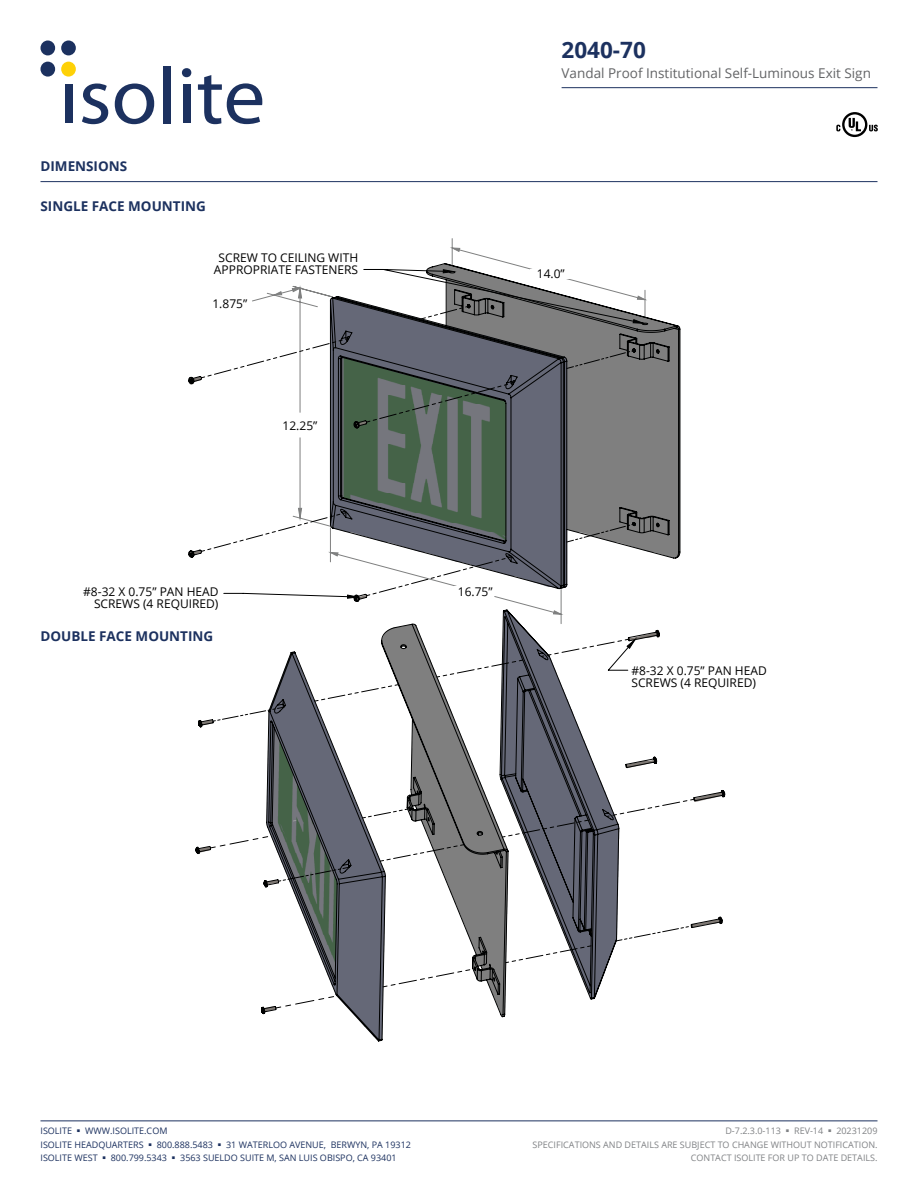
<style>
.page{position:relative;width:918px;height:1188px;background:#fff}
.page>*{position:absolute;margin:0;border:0;box-sizing:border-box;transform-origin:0 0}
.t1{font:700 22.5px "Open Sans";color:#1c315f}
.t2{font:700 13.5px "Open Sans";color:#1c315f}
.t3{font:13.5px "Open Sans";color:#636466}
.t4{font:12px/12px "Open Sans";color:#000;text-align:right}
.t5{font:9px/13.5px "Open Sans";color:#1c315f}
.t6{font:9px/13.5px "Open Sans";color:#808285;text-align:right}
</style>
<div class="page">
<hr style="left:562px;top:87px;width:316px;height:1px;background:#1c315f">
<hr style="left:40px;top:1120px;width:838px;height:1px;background:#1c315f">
<div style="left:65px;top:84px;width:7px;height:39px;background:#1c315f"></div>
<svg style="left:82px;top:84px;width:26px;height:40px"></svg>
<svg style="left:115px;top:84px;width:39px;height:40px"></svg>
<div style="left:163px;top:66px;width:8px;height:57px;background:#1c315f"></div>
<div style="left:182px;top:68px;width:9px;height:9px;background:#1c315f;border-radius:50%"></div>
<div style="left:183px;top:84px;width:7px;height:39px;background:#1c315f"></div>
<svg style="left:198px;top:75px;width:64px;height:49px"></svg>
<div style="left:41px;top:40px;width:14px;height:15px;background:#1c315f;border-radius:50%"></div>
<div style="left:61px;top:40px;width:15px;height:15px;background:#1c315f;border-radius:50%"></div>
<div style="left:41px;top:62px;width:14px;height:15px;background:#1c315f;border-radius:50%"></div>
<div style="left:61px;top:62px;width:15px;height:15px;background:#fed107;border-radius:50%"></div>
<hr style="left:40px;top:181px;width:838px;height:1px;background:#1c315f">
<svg style="left:188px;top:263px;width:493px;height:339px"></svg>
<svg style="left:566px;top:522px;width:70px;height:21px"></svg>
<svg style="left:566px;top:348px;width:70px;height:21px"></svg>
<svg style="left:421px;top:304px;width:49px;height:16px"></svg>
<svg style="left:366px;top:556px;width:147px;height:40px"></svg>
<svg style="left:201px;top:512px;width:146px;height:40px"></svg>
<svg style="left:366px;top:380px;width:150px;height:43px;background:#54635b"></svg>
<svg style="left:201px;top:336px;width:149px;height:42px"></svg>
<svg style="left:195px;top:609px;width:530px;height:433px"></svg>
<svg style="left:615px;top:926px;width:74px;height:16px"></svg>
<svg style="left:505px;top:945px;width:87px;height:18px"></svg>
<svg style="left:275px;top:995px;width:63px;height:14px"></svg>
<svg style="left:382px;top:966px;width:94px;height:21px"></svg>
<svg style="left:278px;top:867px;width:72px;height:15px"></svg>
<svg style="left:380px;top:844px;width:84px;height:18px"></svg>
<svg style="left:210px;top:835px;width:62px;height:14px"></svg>
<svg style="left:362px;top:806px;width:49px;height:13px"></svg>
<svg style="left:212px;top:707px;width:72px;height:15px"></svg>
<svg style="left:314px;top:684px;width:85px;height:18px"></svg>
<svg style="left:606px;top:799px;width:89px;height:18px"></svg>
<svg style="left:502px;top:820px;width:87px;height:18px"></svg>
<svg style="left:541px;top:639px;width:88px;height:18px"></svg>
<svg style="left:436px;top:659px;width:87px;height:19px"></svg>
<div style="left:209px;top:299px;width:41px;height:10px;background:#fff"></div>
<div style="left:530px;top:269px;width:41px;height:10px;background:#fff"></div>
<div style="left:279px;top:420px;width:42px;height:10px;background:#fff"></div>
<div style="left:455px;top:586px;width:41px;height:10px;background:#fff"></div>
<div style="left:40px;top:587px;width:179px;height:21px;background:#fff"></div>
<div style="left:180px;top:253px;width:178px;height:21px;background:#fff"></div>
<div style="left:632px;top:666px;width:178px;height:21px;background:#fff"></div>
<svg style="left:836px;top:112px;width:42px;height:25px"></svg>
<h2 class="t2" style="left:40px;top:157px;width:88px">DIMENSIONS</h2>
<h2 class="t2" style="left:40px;top:197px;width:167px">SINGLE FACE MOUNTING</h2>
<h3 class="t4" style="left:214px;top:251px;width:146px;text-align:center">SCREW TO CEILING WITH<br>APPROPRIATE FASTENERS</h3>
<h3 class="t4" style="left:212px;top:298px;width:36px">1.875”</h3>
<h3 class="t4" style="left:283px;top:419px;width:36px">12.25”</h3>
<h3 class="t4" style="left:83px;top:586px;width:137px">#8-32 X 0.75” PAN HEAD<br>SCREWS (4 REQUIRED)</h3>
<h2 class="t2" style="left:40px;top:627px;width:174px">DOUBLE FACE MOUNTING</h2>
<h1 class="t1" style="left:562px;top:34px;width:86px">2040-70</h1>
<h2 class="t3" style="left:562px;top:64px;width:311px">Vandal Proof Institutional Self-Luminous Exit Sign</h2>
<h3 class="t4" style="left:537px;top:268px;width:29px">14.0”</h3>
<h3 class="t4" style="left:458px;top:585px;width:36px">16.75”</h3>
<h3 class="t4" style="left:632px;top:664px;width:137px;text-align:left">#8-32 X 0.75” PAN HEAD<br>SCREWS (4 REQUIRED)</h3>
<p class="t5" style="left:40px;top:1124px;width:372px">ISOLITE ▪ WWW.ISOLITE.COM<br>ISOLITE HEADQUARTERS ▪ 800.888.5483 ▪ 31 WATERLOO AVENUE, BERWYN, PA 19312<br>ISOLITE WEST ▪ 800.799.5343 ▪ 3563 SUELDO SUITE M, SAN LUIS OBISPO, CA 93401</p>
<p class="t6" style="left:533px;top:1124px;width:346px">D-7.2.3.0-113 ▪ REV-14 ▪ 20231209<br>SPECIFICATIONS AND DETAILS ARE SUBJECT TO CHANGE WITHOUT NOTIFICATION.<br>CONTACT ISOLITE FOR UP TO DATE DETAILS.</p>
</div>
